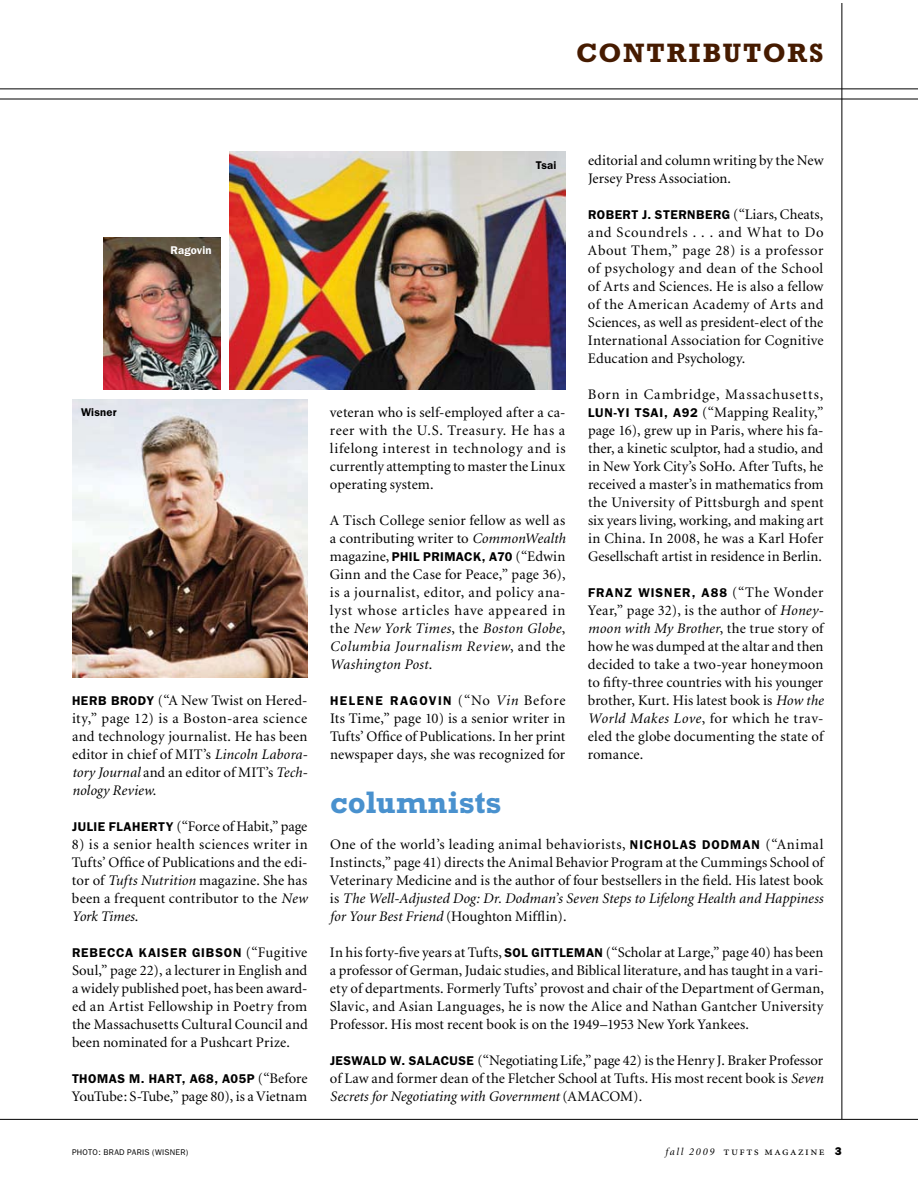
<style>
.page{position:relative;width:918px;height:1188px;background:#fff}
.page>*{position:absolute;margin:0;border:0;box-sizing:border-box;transform-origin:0 0}
.t1{font:700 31.5px "Rockwell";color:#4991ce}
.t2{font:700 27px "Rockwell";letter-spacing:.07em;color:#461b00}
.t3{font:14.7px/18px "Minion";letter-spacing:.005em;color:#000;text-align:justify}
.t4{font:600 12.75px "Franklin Gothic";letter-spacing:.04em;color:#000}
.t5{font:600 12.75px "Franklin Gothic";letter-spacing:.065em;color:#000}
.t6{font:600 12.75px "Franklin Gothic";letter-spacing:.115em;color:#000}
.t7{font:12px "Minion Regular SC";letter-spacing:.125em;color:#000}
.t8{font:600 11.25px "Franklin Gothic";letter-spacing:.015em;color:#000}
.t9{font:600 11.25px "Franklin Gothic";letter-spacing:.01em;color:#fff}
.t10{font:8.25px "Franklin Gothic";letter-spacing:.03em;color:#000}
.s1{font-family:"Franklin Gothic";font-weight:600;font-size:12.75px}
.s2{font-style:italic}
.s3{font-family:"Minion";font-weight:400;font-size:14.7px}
.s4{font-family:"Minion";font-weight:400;font-style:italic;font-size:14.7px}
.s5{font-family:"Minion";font-style:italic;font-size:10.5px}
.s6{font-family:"Franklin Gothic";font-weight:800;font-size:11.25px}
</style>
<div class="page">
<hr style="left:0;top:1119px;width:918px;height:1px;background:#000">
<hr style="left:0;top:99px;width:918px;height:1px;background:#000">
<hr style="left:0;top:88px;width:918px;height:1px;background:#000">
<hr style="left:842px;top:3px;width:1px;height:1116px;background:#000">
<img style="left:72px;top:399px;width:236px;height:279px">
<img style="left:104px;top:237px;width:116px;height:153px">
<img style="left:230px;top:152px;width:336px;height:238px">
<h2 class="t2" style="left:576px;top:37px;width:249px">CONTRIBUTORS</h2>
<p class="t9" style="left:171px;top:244px;width:42px">Ragovin</p>
<p class="t8" style="left:81px;top:406px;width:37px">Wisner</p>
<p class="t3" style="left:72px;top:692px;width:237px"><span class="s1">HERB BRODY</span> (“A New Twist on Hered&shy;ity,” page 12) is a Boston-area science and technology journalist. He has been editor in chief of MIT’s <span class="s2">Lincoln Labora&shy;tory Journal</span> and an editor of MIT’s <span class="s2">Tech&shy;nology Review</span>.</p>
<p class="t3" style="left:72px;top:818px;width:237px"><span class="s1">JULIE FLAHERTY</span> (“Force of Habit,” page</p>
<p class="t3" style="left:72px;top:836px;width:237px">8) is a senior health sciences writer in Tufts’ Office of Publications and the edi&shy;tor of <span class="s2">Tufts Nutrition</span> magazine. She has been a frequent contributor to the <span class="s2">New York Times</span>.</p>
<p class="t5" style="left:72px;top:945px;width:237px">REBECCA KAISER GIBSON <span class="s3">(“Fugitive</span></p>
<p class="t3" style="left:72px;top:962px;width:237px">Soul,” page 22), a lecturer in English and a widely published poet, has been award&shy;ed an Artist Fellowship in Poetry from the Massachusetts Cultural Council and been nominated for a Pushcart Prize.</p>
<p class="t4" style="left:72px;top:1071px;width:237px">THOMAS M. HART, A68, A05P <span class="s3">(“Before</span></p>
<p class="t3" style="left:72px;top:1088px;width:237px">YouTube: S-Tube,” page 80), is a Vietnam</p>
<p class="t10" style="left:72px;top:1148px;width:118px">PHOTO: BRAD PARIS (WISNER)</p>
<p class="t8" style="left:536px;top:158px;width:22px">Tsai</p>
<p class="t3" style="left:330px;top:404px;width:237px">veteran who is self-employed after a ca&shy;reer with the U.S. Treasury. He has a lifelong interest in technology and is currently attempting to master the Linux operating system.</p>
<p class="t3" style="left:330px;top:512px;width:237px">A Tisch College senior fellow as well as a contributing writer to <span class="s2">CommonWealth </span>magazine, <span class="s1">PHIL PRIMACK, A70</span> (“Edwin Ginn and the Case for Peace,” page 36), is a journalist, editor, and policy ana&shy;lyst whose articles have appeared in the <span class="s2">New York Times</span>, the <span class="s2">Boston Globe</span>, <span class="s2">Columbia Journalism Review</span>, and the <span class="s2">Washington Post</span>.</p>
<p class="t6" style="left:330px;top:693px;width:237px">HELENE RAGOVIN <span class="s3">(“No</span> <span class="s4">Vin</span> <span class="s3">Before</span></p>
<p class="t3" style="left:330px;top:710px;width:237px">Its Time,” page 10) is a senior writer in Tufts’ Office of Publications. In her print newspaper days, she was recognized for</p>
<p class="t3" style="left:588px;top:152px;width:237px">editorial and column writing by the New<br>Jersey Press Association.</p>
<p class="t4" style="left:588px;top:207px;width:237px">ROBERT J. STERNBERG <span class="s3">(“Liars, Cheats,</span></p>
<p class="t3" style="left:588px;top:224px;width:237px">and Scoundrels . . . and What to Do About Them,” page 28) is a professor of psychology and dean of the School of Arts and Sciences. He is also a fellow of the American Academy of Arts and Sciences, as well as president-elect of the International Association for Cognitive Education and Psychology.</p>
<p class="t3" style="left:588px;top:386px;width:237px">Born in Cambridge, Massachusetts, <span class="s1">LUN-YI TSAI, A92</span> (“Mapping Reality,” page 16), grew up in Paris, where his fa&shy;ther, a kinetic sculptor, had a studio, and in New York City’s SoHo. After Tufts, he received a master’s in mathematics from the University of Pittsburgh and spent six years living, working, and making art in China. In 2008, he was a Karl Hofer Gesellschaft artist in residence in Berlin.</p>
<p class="t5" style="left:588px;top:585px;width:237px">FRANZ WISNER, A88 <span class="s3">(“The Wonder</span></p>
<p class="t3" style="left:588px;top:602px;width:237px">Year,” page 32), is the author of <span class="s2">Honey&shy;moon with My Brother</span>, the true story of how he was dumped at the altar and then decided to take a two-year honeymoon to fifty-three countries with his younger brother, Kurt. His latest book is <span class="s2">How the World Makes Love</span>, for which he trav&shy;eled the globe documenting the state of romance.</p>
<h1 class="t1" style="left:330px;top:783px;width:173px">columnists</h1>
<p class="t3" style="left:330px;top:836px;width:495px">One of the world’s leading animal behaviorists, <span class="s1">NICHOLAS DODMAN</span> (“Animal Instincts,” page 41) directs the Animal Behavior Program at the Cummings School of Veterinary Medicine and is the author of four bestsellers in the field. His latest book is <span class="s2">The Well-Adjusted Dog: Dr. Dodman’s Seven Steps to Lifelong Health and Happiness for Your Best Friend</span> (Houghton Mifflin).</p>
<p class="t3" style="left:330px;top:944px;width:495px">In his forty-five years at Tufts, <span class="s1">SOL GITTLEMAN</span> (“Scholar at Large,” page 40) has been a professor of German, Judaic studies, and Biblical literature, and has taught in a vari&shy;ety of departments. Formerly Tufts’ provost and chair of the Department of German, Slavic, and Asian Languages, he is now the Alice and Nathan Gantcher University Professor. His most recent book is on the 1949–1953 New York Yankees.</p>
<p class="t3" style="left:330px;top:1052px;width:495px"><span class="s1">JESWALD W. SALACUSE</span> (“Negotiating Life,” page 42) is the Henry J. Braker Professor of Law and former dean of the Fletcher School at Tufts. His most recent book is <span class="s2">Seven Secrets for Negotiating with Government</span> (AMACOM).</p>
<p class="t7" style="left:665px;top:1145px;width:178px"><span class="s5">fall 2009</span> tufts magazine <span class="s6">3</span></p>
</div>
